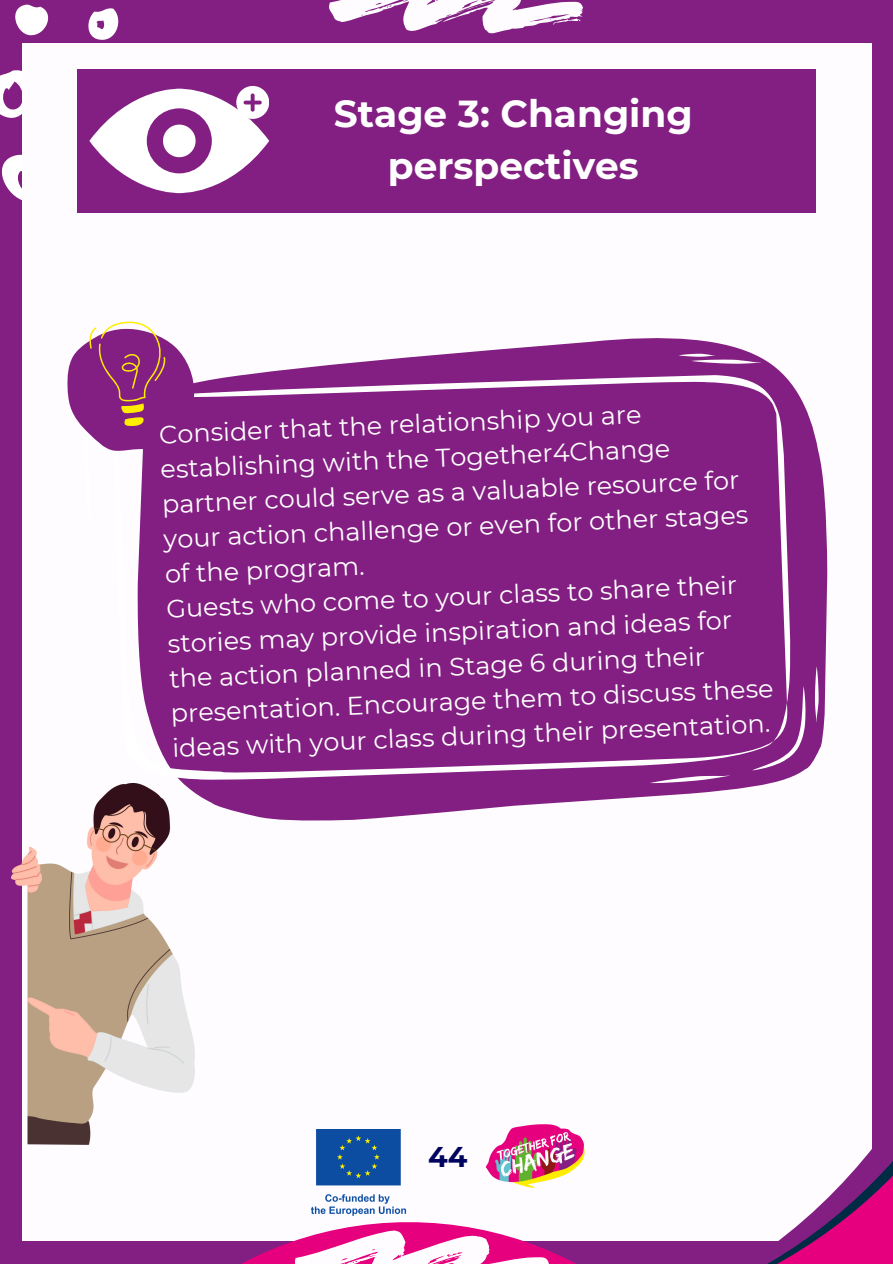
<style>
.page{position:relative;width:893px;height:1264px;background:#fff}
.page>*{position:absolute;margin:0;border:0;box-sizing:border-box;transform-origin:0 0}
.t1{font:700 37.5px/51.8px "Montserrat";color:#fff;text-align:center}
.t2{font:700 28.5px "Montserrat";color:#01045f}
.t3{font:25.5px/35.1px "Montserrat";color:#fff}
</style>
<div class="page">
<div style="left:0;top:0;width:892px;height:1263px;background:#831f82"></div>
<svg style="left:15px;top:4px;width:34px;height:32px"></svg>
<svg style="left:88px;top:8px;width:31px;height:32px"></svg>
<svg style="left:0;top:64px;width:23px;height:71px"></svg>
<svg style="left:1px;top:152px;width:22px;height:50px"></svg>
<div style="left:23px;top:43px;width:848px;height:1197px;background:#fefcff"></div>
<svg style="left:195px;top:1124px;width:422px;height:139px"></svg>
<svg style="left:329px;top:0;width:253px;height:34px"></svg>
<svg style="left:295px;top:1230px;width:253px;height:33px;background:#f188c3"></svg>
<svg style="left:617px;top:1063px;width:275px;height:200px"></svg>
<div style="left:77px;top:69px;width:738px;height:143px;background:#831f82"></div>
<svg style="left:89px;top:86px;width:180px;height:108px"></svg>
<div style="left:163px;top:125px;width:32px;height:32px;background:#fff;border-radius:50%"></div>
<svg style="left:210px;top:338px;width:618px;height:483px"></svg>
<div style="left:137px;top:352px;width:667px;height:450px;background:#831f82"></div>
<svg style="left:746px;top:666px;width:74px;height:104px;background:#90378f"></svg>
<svg style="left:678px;top:352px;width:83px;height:15px"></svg>
<svg style="left:649px;top:774px;width:81px;height:10px"></svg>
<svg style="left:67px;top:321px;width:127px;height:203px"></svg>
<img style="left:12px;top:783px;width:182px;height:361px">
<p class="t1" style="left:334px;top:88px;width:360px">Stage 3: Changing perspectives</p>
<p class="t3" style="left:158px;top:415px;width:587px;rotate:-2deg">Consider that the relationship you are establishing with the Together4Change partner could serve as a valuable resource for your action challenge or even for other stages of the program.</p>
<p class="t3" style="left:166px;top:589px;width:605px;rotate:-2deg">Guests who come to your class to share their stories may provide inspiration and ideas for the action planned in Stage 6 during their presentation. Encourage them to discuss these ideas with your class during their presentation.</p>
<p class="t2" style="left:428px;top:1139px;width:41px">44</p>
</div>
